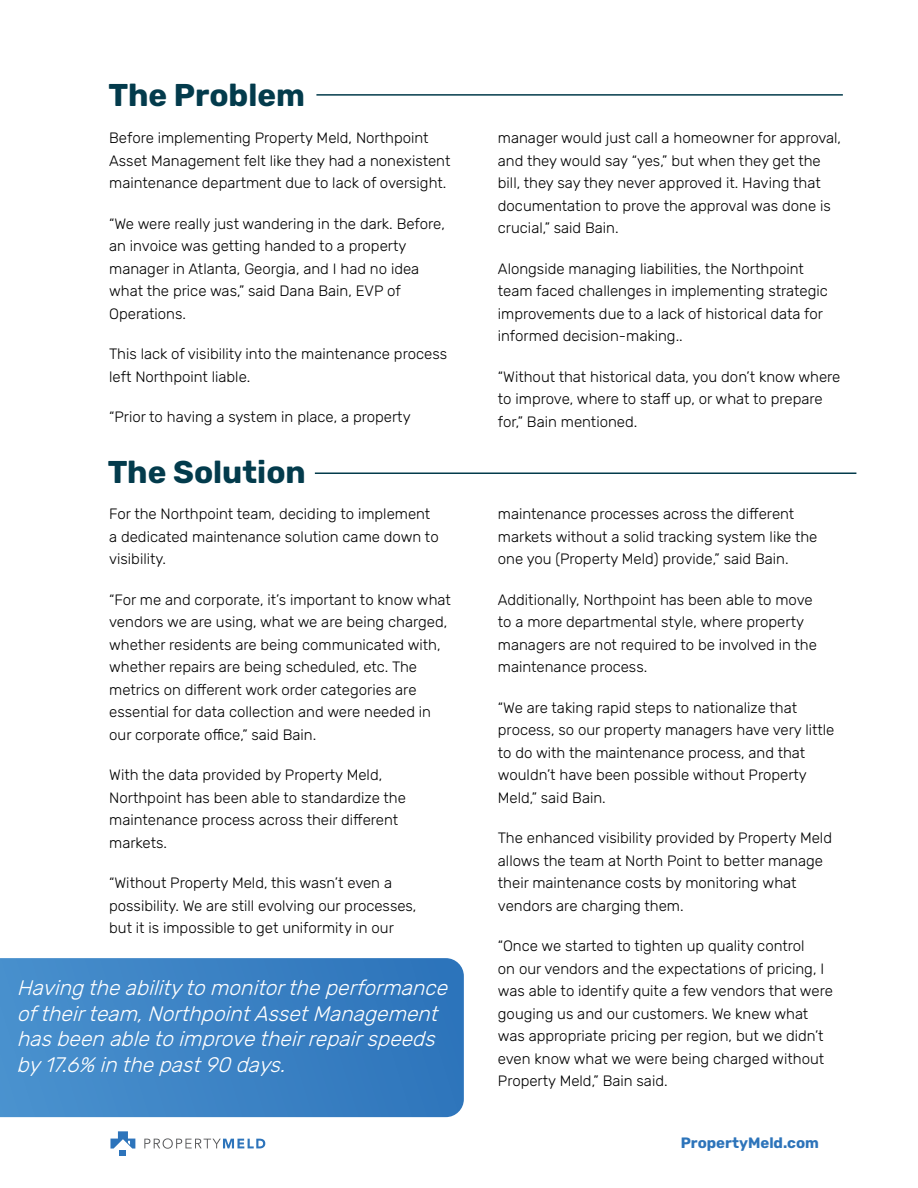
<style>
.page{position:relative;width:918px;height:1188px;background:#fff}
.page>*{position:absolute;margin:0;border:0;box-sizing:border-box;transform-origin:0 0}
.t1{font:700 31.5px "Rubik";color:#033b4c}
.t2{font:italic 300 21px/25.5px "Rubik";color:#fff}
.t3{font:300 15px/22.5px "Rubik";color:#000}
.t4{font:700 15px "Rubik";color:#2d74ba}
</style>
<div class="page">
<hr style="left:316px;top:94px;width:527px;height:2px;background:#033b4b">
<hr style="left:315px;top:472px;width:541px;height:2px;background:#033b4b">
<svg style="left:110px;top:1131px;width:25px;height:25px"></svg>
<svg style="left:144px;top:1138px;width:121px;height:11px"></svg>
<svg style="left:0;top:958px;width:464px;height:159px;background:#3b82c4"></svg>
<h1 class="t1" style="left:109px;top:77px;width:198px">The Problem</h1>
<p class="t3" style="left:109px;top:127px;width:343px">Before implementing Property Meld, Northpoint<br>Asset Management felt like they had a nonexistent maintenance department due to lack of oversight.</p>
<p class="t3" style="left:109px;top:213px;width:337px">“We were really just wandering in the dark. Before, an invoice was getting handed to a property manager in Atlanta, Georgia, and I had no idea what the price was,” said Dana Bain, EVP of Operations.</p>
<p class="t3" style="left:109px;top:343px;width:339px">This lack of visibility into the maintenance process left Northpoint liable.</p>
<p class="t3" style="left:109px;top:406px;width:303px">“Prior to having a system in place, a property</p>
<h1 class="t1" style="left:108px;top:454px;width:199px">The Solution</h1>
<p class="t3" style="left:109px;top:503px;width:331px">For the Northpoint team, deciding to implement a dedicated maintenance solution came down to visibility.</p>
<p class="t3" style="left:109px;top:589px;width:343px">“For me and corporate, it’s important to know what vendors we are using, what we are being charged, whether residents are being communicated with, whether repairs are being scheduled, etc. The metrics on different work order categories are essential for data collection and were needed in our corporate office,” said Bain.</p>
<p class="t3" style="left:109px;top:764px;width:298px">With the data provided by Property Meld, Northpoint has been able to standardize the maintenance process across their different markets.</p>
<p class="t3" style="left:109px;top:872px;width:309px">“Without Property Meld, this wasn’t even a possibility. We are still evolving our processes, but it is impossible to get uniformity in our</p>
<h2 class="t2" style="left:17px;top:976px;width:438px">Havingtheabilitytomonitortheperformance oftheirteam,NorthpointAssetManagement hasbeen abletoimprovetheirrepairspeeds by17.6% in thepast90 days.</h2>
<p class="t3" style="left:498px;top:127px;width:345px">manager would just call a homeowner for approval, and they would say “yes,” but when they get the bill, they say they never approved it. Having that documentation to prove the approval was done is crucial,” said Bain.</p>
<p class="t3" style="left:498px;top:258px;width:331px">Alongside managing liabilities, the Northpoint team faced challenges in implementing strategic improvements due to a lack of historical data for informed decision-making..</p>
<p class="t3" style="left:498px;top:366px;width:344px">“Without that historical data, you don’t know where to improve, where to staff up, or what to prepare for,” Bain mentioned.</p>
<p class="t3" style="left:498px;top:503px;width:321px">maintenance processes across the different markets without a solid tracking system like the one you (Property Meld) provide,” said Bain.</p>
<p class="t3" style="left:498px;top:589px;width:321px">Additionally, Northpoint has been able to move to a more departmental style, where property managers are not required to be involved in the maintenance process.</p>
<p class="t3" style="left:498px;top:697px;width:338px">“We are taking rapid steps to nationalize that process, so our property managers have very little to do with the maintenance process, and that wouldn’t have been possible without Property Meld,” said Bain.</p>
<p class="t3" style="left:498px;top:827px;width:336px">The enhanced visibility provided by Property Meld allows the team at North Point to better manage their maintenance costs by monitoring what vendors are charging them.</p>
<p class="t3" style="left:498px;top:935px;width:337px">“Once we started to tighten up quality control<br>on our vendors and the expectations of pricing, I was able to identify quite a few vendors that were gouging us and our customers. We knew what was appropriate pricing per region, but we didn’t even know what we were being charged without Property Meld,” Bain said.</p>
<p class="t4" style="left:681px;top:1134px;width:140px">PropertyMeld.com</p>
</div>
